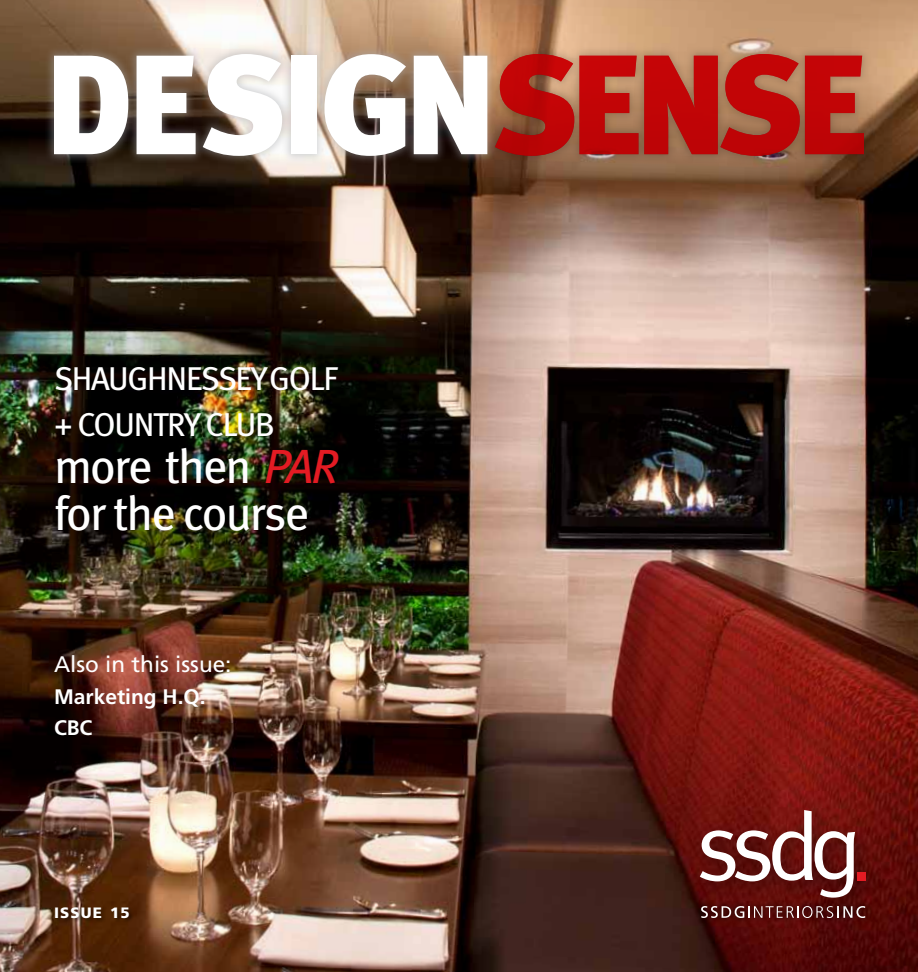
<style>
.page{position:relative;width:918px;height:972px;background:#fff}
.page>*{position:absolute;margin:0;border:0;box-sizing:border-box;transform-origin:0 0}
.t1{font:48px/46.5px "Meta";letter-spacing:-.04em;color:#fff}
.t2{font:33px/46.5px "Meta";letter-spacing:-.04em;color:#fff}
.t3{font:22.5px "Frutiger LT Std";color:#fff}
.t4{font:700 21px/31.5px "Frutiger LT Std";color:#fff}
.t5{font:900 15px "Frutiger LT Std";letter-spacing:.08em;color:#fff}
.s1{font-style:italic;color:#e31b23}
</style>
<div class="page">
<img style="left:0;top:0;width:918px;height:972px">
<div style="left:484px;top:43px;width:98px;height:122px;background:#a7a9ac;opacity:.52"></div>
<div style="left:569px;top:45px;width:78px;height:118px;background:#a7a9ac;opacity:.52"></div>
<div style="left:633px;top:45px;width:94px;height:118px;background:#a7a9ac;opacity:.52"></div>
<div style="left:709px;top:43px;width:99px;height:122px;background:#a7a9ac;opacity:.52"></div>
<div style="left:794px;top:45px;width:79px;height:118px;background:#a7a9ac;opacity:.52"></div>
<svg style="left:496px;top:54px;width:368px;height:102px;background:#b72c22"></svg>
<div style="left:43px;top:45px;width:94px;height:118px;background:#a7a9ac;opacity:.52"></div>
<svg style="left:54px;top:56px;width:72px;height:98px"></svg>
<div style="left:126px;top:45px;width:78px;height:118px;background:#a7a9ac;opacity:.52"></div>
<svg style="left:137px;top:56px;width:55px;height:98px"></svg>
<div style="left:192px;top:43px;width:98px;height:122px;background:#a7a9ac;opacity:.52"></div>
<svg style="left:203px;top:54px;width:77px;height:102px"></svg>
<div style="left:280px;top:45px;width:45px;height:118px;background:#a7a9ac;opacity:.52"></div>
<div style="left:291px;top:56px;width:26px;height:98px;background:#fff"></div>
<div style="left:314px;top:43px;width:100px;height:122px;background:#a7a9ac;opacity:.52"></div>
<svg style="left:324px;top:54px;width:79px;height:102px"></svg>
<div style="left:403px;top:45px;width:93px;height:118px;background:#a7a9ac;opacity:.52"></div>
<svg style="left:414px;top:56px;width:73px;height:98px"></svg>
<div style="left:54px;top:906px;width:81px;height:17px;background:#000;opacity:.5"></div>
<div style="left:695px;top:900px;width:175px;height:24px;background:#000;opacity:.92"></div>
<svg style="left:701px;top:916px;width:164px;height:2px"></svg>
<div style="left:689px;top:799px;width:195px;height:117px;background:#000;opacity:.46"></div>
<div style="left:858px;top:872px;width:8px;height:9px;background:#e31b23"></div>
<svg style="left:700px;top:810px;width:155px;height:88px"></svg>
<p class="t2" style="left:54px;top:355px;width:285px">SHAUGHNESSEY GOLF + COUNTRY CLUB</p>
<h1 class="t1" style="left:54px;top:442px;width:285px">more then <span class="s1">PAR </span>for the course</h1>
<p class="t3" style="left:54px;top:651px;width:179px">Also in this issue:</p>
<p class="t4" style="left:54px;top:681px;width:153px">Marketing H.Q.<br>CBC</p>
<p class="t5" style="left:54px;top:904px;width:77px">ISSUE 15</p>
</div>
